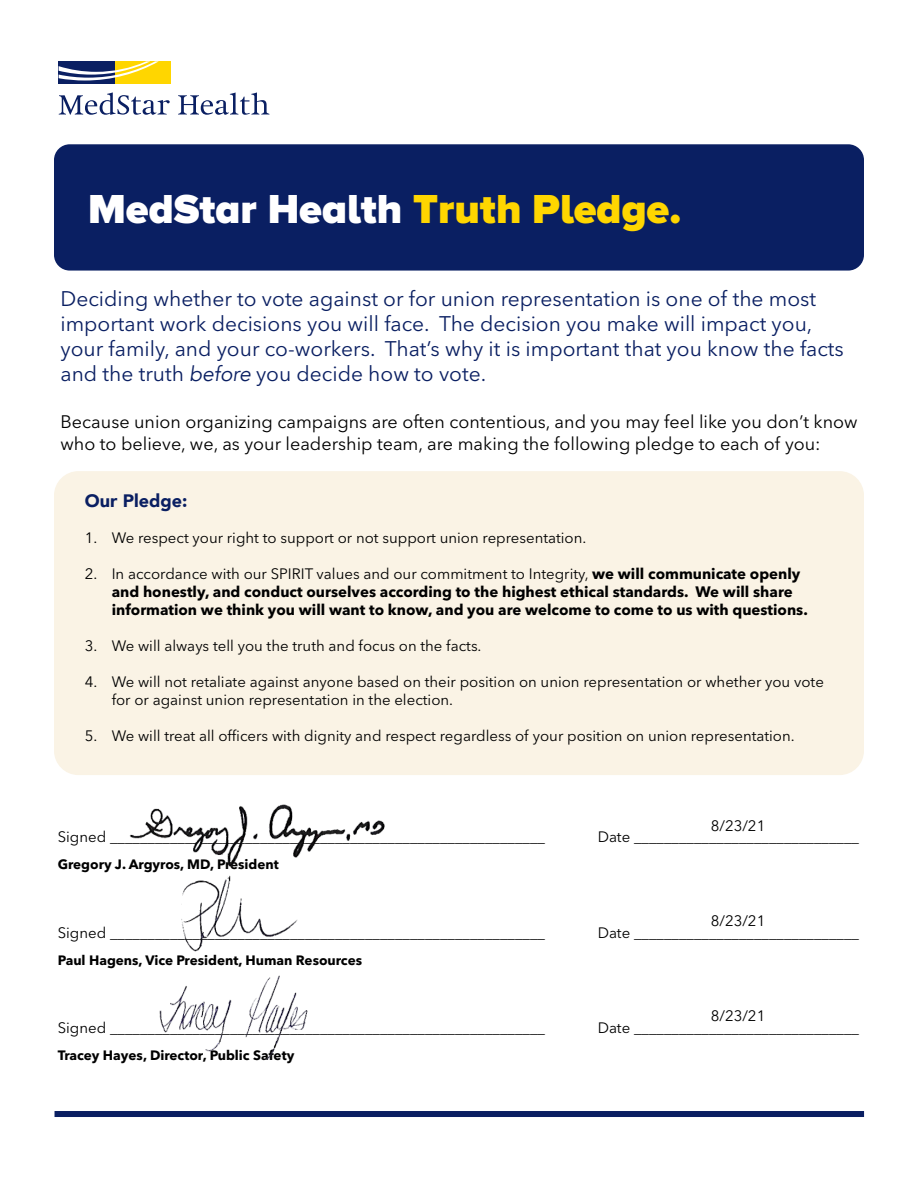
<style>
.page{position:relative;width:918px;height:1188px;background:#fff}
.page>*{position:absolute;margin:0;border:0;box-sizing:border-box;transform-origin:0 0}
.t1{font:900 42px "Proxima Nova A";color:#fff}
.t2{font:21px/25.2px "Avenir Next LT Pro";color:#0a1f62}
.t3{font:18px/21.6px "Avenir Next LT Pro";color:#000}
.t4{font:900 18px "Avenir";color:#0a1f62}
.t5{font:15px/18px "Avenir Next LT Pro";color:#000}
.t6{font:700 15px/18px "Avenir Next LT Pro";color:#000}
.t7{font:700 13.5px "Avenir Next LT Pro";color:#000}
.s1{color:#ffd600}
.s2{font-family:"Avenir";font-style:italic}
.s3{font-weight:400}
</style>
<div class="page">
<div style="left:54px;top:144px;width:810px;height:127px;background:#0a1f62;border-radius:16px"></div>
<div style="left:54px;top:471px;width:810px;height:304px;background:#faf3e5;border-radius:24px"></div>
<svg style="left:59px;top:92px;width:111px;height:23px"></svg>
<svg style="left:178px;top:92px;width:91px;height:23px"></svg>
<svg style="left:58px;top:61px;width:1px;height:23px"></svg>
<div style="left:115px;top:61px;width:56px;height:23px;background:#ffd600"></div>
<div style="left:59px;top:61px;width:56px;height:23px;background:#0a1f62"></div>
<svg style="left:59px;top:61px;width:100px;height:20px"></svg>
<div style="left:55px;top:1111px;width:809px;height:6px;background:#0a1f62"></div>
<img style="left:129px;top:804px;width:256px;height:63px">
<img style="left:182px;top:875px;width:116px;height:76px">
<img style="left:159px;top:975px;width:149px;height:84px">
<h1 class="t1" style="left:88px;top:185px;width:595px">MedStar Health <span class="s1">Truth Pledge.</span></h1>
<p class="t2" style="left:61px;top:286px;width:785px">Deciding whether to vote against or for union representation is one of the most important work decisions you will face. The decision you make will impact you, your family, and your co-workers. That’s why it is important that you know the facts and the truth <span class="s2">before</span> you decide how to vote.</p>
<p class="t3" style="left:61px;top:411px;width:799px">Because union organizing campaigns are often contentious, and you may feel like you don’t know who to believe, we, as your leadership team, are making the following pledge to each of you:</p>
<p class="t4" style="left:85px;top:485px;width:104px">Our Pledge:</p>
<p class="t5" style="left:85px;top:529px;width:503px">1. We respect your right to support or not support union representation.</p>
<p class="t6" style="left:112px;top:564px;width:698px;text-indent:-27px"><span class="s3">2. In accordance with our SPIRIT values and our commitment to Integrity,</span> we will communicate openly and honestly, and conduct ourselves according to the highest ethical standards. We will share information we think you will want to know, and you are welcome to come to us with questions.</p>
<p class="t5" style="left:85px;top:637px;width:398px">3. We will always tell you the truth and focus on the facts.</p>
<p class="t5" style="left:112px;top:673px;width:714px;text-indent:-27px">4. We will not retaliate against anyone based on their position on union representation or whether you vote for or against union representation in the election.</p>
<p class="t5" style="left:85px;top:727px;width:711px">5. We will treat all officers with dignity and respect regardless of your position on union representation.</p>
<p class="t5" style="left:711px;top:817px;width:56px">8/23/21</p>
<p class="t5" style="left:58px;top:828px;width:489px">Signed __________________________________________________________</p>
<p class="t5" style="left:598px;top:828px;width:263px">Date ______________________________</p>
<p class="t7" style="left:58px;top:856px;width:223px">Gregory J. Argyros, MD, President</p>
<p class="t5" style="left:711px;top:912px;width:56px">8/23/21</p>
<p class="t5" style="left:58px;top:924px;width:489px">Signed __________________________________________________________</p>
<p class="t5" style="left:598px;top:924px;width:263px">Date ______________________________</p>
<p class="t7" style="left:58px;top:952px;width:306px">Paul Hagens, Vice President, Human Resources</p>
<p class="t5" style="left:711px;top:1007px;width:56px">8/23/21</p>
<p class="t5" style="left:58px;top:1019px;width:489px">Signed __________________________________________________________</p>
<p class="t5" style="left:598px;top:1019px;width:263px">Date ______________________________</p>
<p class="t7" style="left:58px;top:1047px;width:238px">Tracey Hayes, Director, Public Safety</p>
</div>
